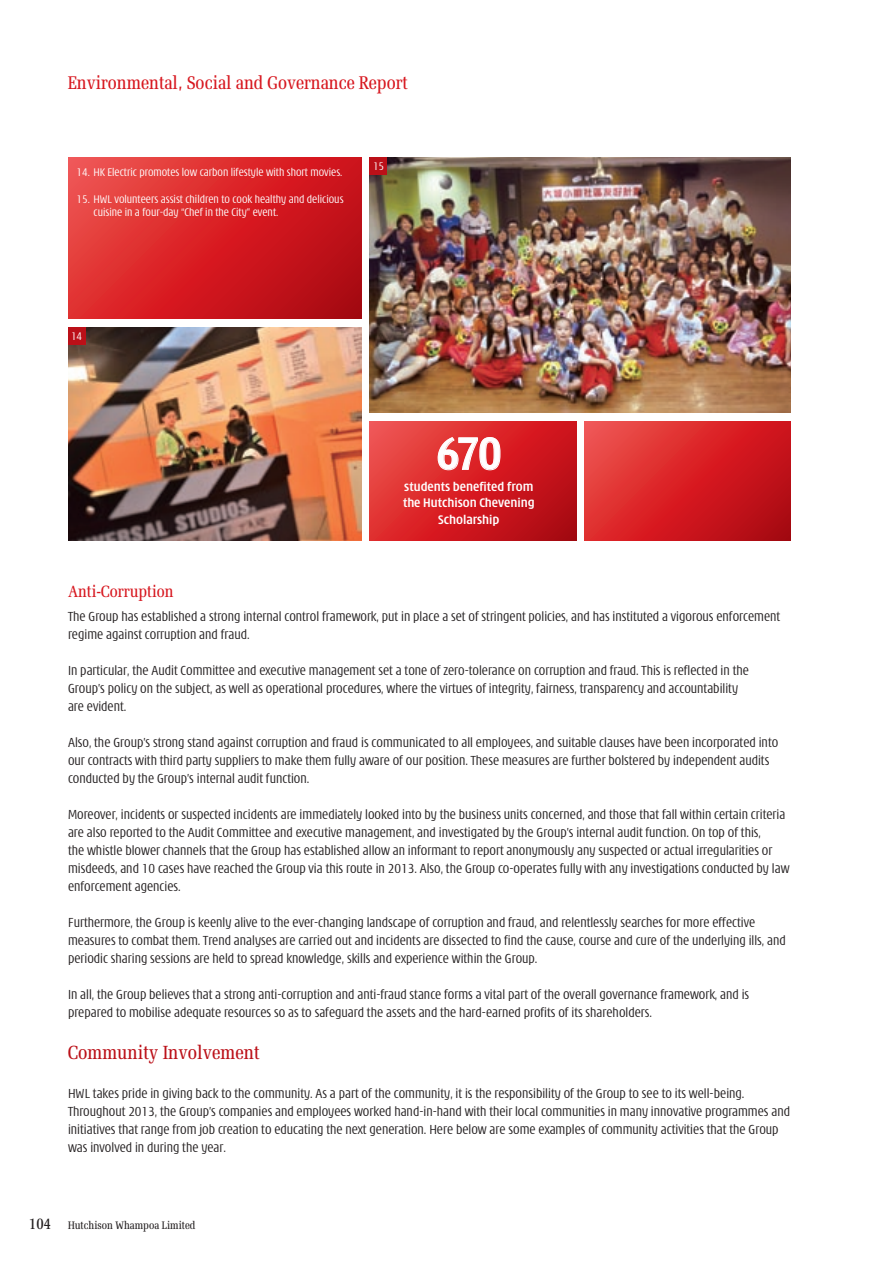
<style>
.page{position:relative;width:893px;height:1263px;background:#fff}
.page>*{position:absolute;margin:0;border:0;box-sizing:border-box;transform-origin:0 0}
.t1{font:700 condensed 49.5px "Modena";color:#fff}
.t2{font:21px "Verona";color:#bb1018}
.t3{font:20.25px "Verona";color:#d7171f}
.t4{font:18px "Verona";color:#d7171f}
.t5{font:300 condensed 14.25px/18px "Modena";color:#231f20}
.t6{font:700 condensed 13.5px/16.5px "Modena";color:#fff;text-align:center}
.t7{font:300 condensed 12px/13.5px "Modena";color:#fff}
.t8{font:12px "Verona";color:#231f20}
.s1{font-size:16.5px}
</style>
<div class="page">
<svg style="left:68px;top:157px;width:293px;height:162px;background:#d42327"></svg>
<svg style="left:585px;top:421px;width:206px;height:119px;background:#d42327"></svg>
<svg style="left:370px;top:421px;width:206px;height:119px;background:#d32327"></svg>
<img style="left:68px;top:327px;width:293px;height:213px">
<img style="left:370px;top:157px;width:421px;height:255px">
<div style="left:68px;top:327px;width:17px;height:17px;background:#bb1018"></div>
<div style="left:370px;top:157px;width:17px;height:17px;background:#bb1018"></div>
<svg style="left:437px;top:437px;width:64px;height:34px;background:#e34d4f"></svg>
<h3 class="t3" style="left:68px;top:73px;width:341px">Environmental, Social and Governance Report</h3>
<p class="t7" style="left:77px;top:165px;width:267px">14. HK Electric promotes low carbon lifestyle with short movies.</p>
<p class="t7" style="left:94px;top:192px;width:252px;text-indent:-17px">15. HWL volunteers assist children to cook healthy and delicious cuisine in a four-day “Chef in the City” event.</p>
<p class="t7" style="left:373px;top:160px;width:13px">15</p>
<p class="t7" style="left:71px;top:330px;width:13px">14</p>
<h1 class="t1" style="left:436px;top:430px;width:67px">670</h1>
<p class="t6" style="left:403px;top:479px;width:133px">students benefited from the Hutchison Chevening<br>Scholarship</p>
<p class="t4" style="left:68px;top:583px;width:107px">Anti-Corruption</p>
<p class="t5" style="left:68px;top:608px;width:714px">The Group has established a strong internal control framework, put in place a set of stringent policies, and has instituted a vigorous enforcement regime against corruption and fraud.</p>
<p class="t5" style="left:68px;top:662px;width:682px">In particular, the Audit Committee and executive management set a tone of zero-tolerance on corruption and fraud. This is reflected in the<br>Group’s policy on the subject, as well as operational procedures, where the virtues of integrity, fairness, transparency and accountability are evident.</p>
<p class="t5" style="left:68px;top:734px;width:712px">Also, the Group’s strong stand against corruption and fraud is communicated to all employees, and suitable clauses have been incorporated into our contracts with third party suppliers to make them fully aware of our position. These measures are further bolstered by independent audits conducted by the Group’s internal audit function.</p>
<p class="t5" style="left:68px;top:806px;width:723px">Moreover, incidents or suspected incidents are immediately looked into by the business units concerned, and those that fall within certain criteria are also reported to the Audit Committee and executive management, and investigated by the Group’s internal audit function. On top of this,<br>the whistle blower channels that the Group has established allow an informant to report anonymously any suspected or actual irregularities or misdeeds, and 10 cases have reached the Group via this route in 2013. Also, the Group co-operates fully with any investigations conducted by law enforcement agencies.</p>
<p class="t5" style="left:68px;top:914px;width:719px">Furthermore, the Group is keenly alive to the ever-changing landscape of corruption and fraud, and relentlessly searches for more effective measures to combat them. Trend analyses are carried out and incidents are dissected to find the cause, course and cure of the underlying ills, and periodic sharing sessions are held to spread knowledge, skills and experience within the Group.</p>
<p class="t5" style="left:68px;top:986px;width:683px">In all, the Group believes that a strong anti-corruption and anti-fraud stance forms a vital part of the overall governance framework, and is prepared to mobilise adequate resources so as to safeguard the assets and the hard-earned profits of its shareholders.</p>
<h2 class="t2" style="left:68px;top:1042px;width:193px">Community Involvement</h2>
<p class="t5" style="left:68px;top:1085px;width:723px">HWL takes pride in giving back to the community. As a part of the community, it is the responsibility of the Group to see to its well-being.<br>Throughout 2013, the Group’s companies and employees worked hand-in-hand with their local communities in many innovative programmes and initiatives that range from job creation to educating the next generation. Here below are some examples of community activities that the Group was involved in during the year.</p>
<p class="t8" style="left:29px;top:1219px;width:168px"><span class="s1">104</span> Hutchison Whampoa Limited</p>
</div>
